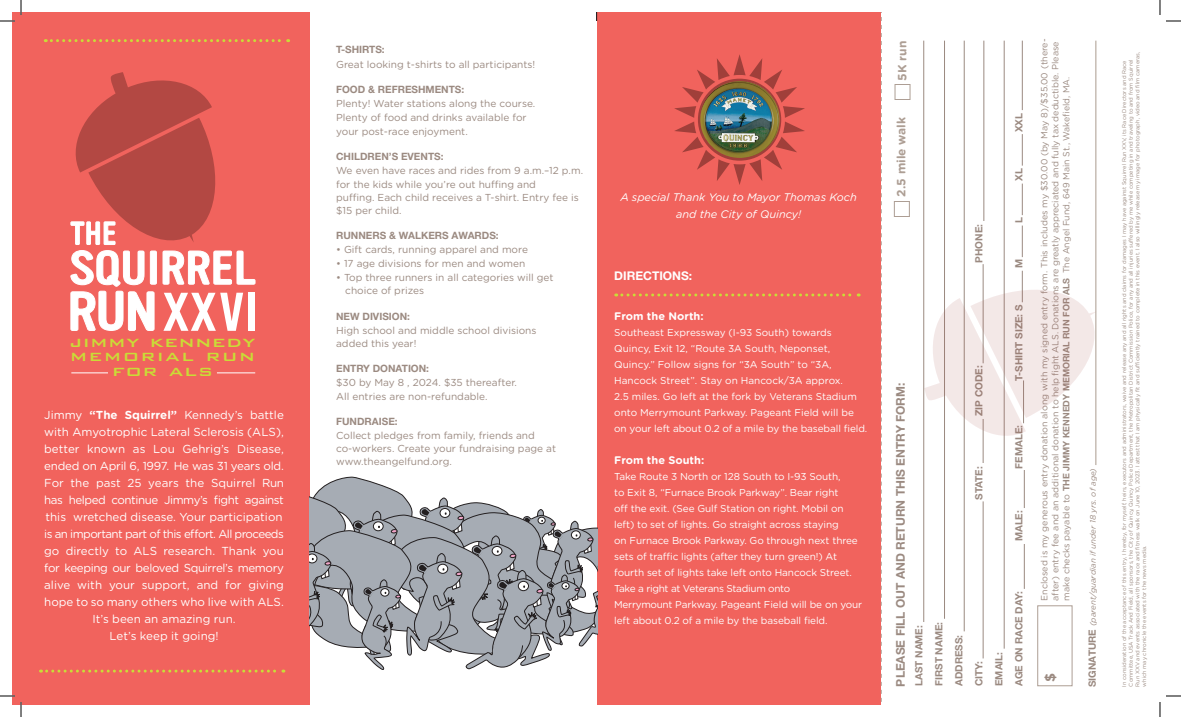
<style>
.page{position:relative;width:1181px;height:717px;background:#fff}
.page>*{position:absolute;margin:0;border:0;box-sizing:border-box;transform-origin:0 0}
.t1{font:500 19.4px/14.6px "Bank Gothic BT";letter-spacing:.06em;color:#cadb37;text-align:center;scale:1.15 1}
.t2{font:700 14px "Gotham Rounded";color:#9b8a81}
.t3{font:700 12px "Helvetica Neue LT";color:#9b8a81}
.t4{font:700 12px "Gotham Rounded";color:#ad9e94}
.t5{font:700 12px "Helvetica Neue LT";color:#fff}
.t6{font:11.6px/17px "Gotham Rounded";color:#fff;text-align:center}
.t7{font:italic 11px/17px "Gotham Rounded";color:#fff;text-align:center}
.t8{font:700 11px "Gotham Rounded";color:#fff}
.t9{font:10.1px/13.1px "Gotham Rounded";color:#9b8a81}
.t10{font:700 10.1px "Helvetica Neue LT";color:#9b8a81}
.t11{font:10px/16px "Gotham Rounded";letter-spacing:-.01em;color:#fff}
.t12{font:700 10px/20px "Helvetica Neue LT";color:#9b8a81}
.t13{font:9px/11px "Gotham Rounded";color:#9b8a81}
.t14{font:italic 8px "Gotham Rounded";color:#9b8a81}
.t15{font:5.5px/6.6px "Gotham Rounded";color:#9b8a81}
.s1{font-weight:700}
.s2{font-family:"Helvetica Neue LT";font-weight:700}
.s3{font-family:"Helvetica Neue LT";font-weight:700;font-style:normal;font-size:10px}
</style>
<div class="page">
<div style="left:597px;top:12px;width:283px;height:693px;background:#f1635d"></div>
<svg style="left:616px;top:294px;width:243px;height:2px"></svg>
<svg style="left:880px;top:12px;width:2px;height:693px"></svg>
<div style="left:1037px;top:605px;width:35px;height:81px;border:1px solid #ad9e94"></div>
<div style="left:893px;top:201px;width:16px;height:16px;border:1px solid #ad9e94"></div>
<div style="left:894px;top:84px;width:16px;height:16px;border:1px solid #ad9e94"></div>
<hr style="left:1095px;top:41px;width:1px;height:424px;background:#aa9b8e">
<hr style="left:1023px;top:544px;width:1px;height:45px;background:#9b8a81">
<hr style="left:1023px;top:470px;width:1px;height:38px;background:#9b8a81">
<hr style="left:1003px;top:41px;width:1px;height:608px;background:#9b8a81">
<hr style="left:982px;top:501px;width:1px;height:157px;background:#9b8a81">
<hr style="left:982px;top:419px;width:1px;height:44px;background:#9b8a81">
<hr style="left:982px;top:264px;width:1px;height:99px;background:#9b8a81">
<hr style="left:963px;top:41px;width:1px;height:590px;background:#9b8a81">
<hr style="left:944px;top:41px;width:1px;height:578px;background:#9b8a81">
<hr style="left:923px;top:41px;width:1px;height:581px;background:#9b8a81">
<hr style="left:983px;top:41px;width:1px;height:180px;background:#9b8a81">
<hr style="left:1021px;top:41px;width:1px;height:69px;background:#9b8a81">
<hr style="left:1021px;top:134px;width:1px;height:32px;background:#9b8a81">
<hr style="left:1021px;top:184px;width:1px;height:31px;background:#9b8a81">
<hr style="left:1021px;top:226px;width:1px;height:31px;background:#9b8a81">
<hr style="left:1021px;top:271px;width:1px;height:31px;background:#9b8a81">
<div style="left:12px;top:12px;width:297px;height:693px;background:#f1635d"></div>
<svg style="left:47px;top:670px;width:237px;height:3px"></svg>
<svg style="left:45px;top:39px;width:244px;height:3px"></svg>
<hr style="left:217px;top:372px;width:38px;height:1px;background:#fff">
<hr style="left:71px;top:372px;width:37px;height:1px;background:#fff">
<svg style="left:70px;top:72px;width:186px;height:259px"></svg>
<div style="left:249px;top:293px;width:6px;height:38px;background:#fff"></div>
<svg style="left:674px;top:54px;width:131px;height:131px"></svg>
<svg style="left:698px;top:79px;width:83px;height:82px"></svg>
<img style="left:700px;top:81px;width:79px;height:77px">
<svg style="left:309px;top:477px;width:288px;height:193px"></svg>
<svg style="left:924px;top:290px;width:173px;height:154px"></svg>
<svg style="left:1166px;top:20px;width:14px;height:2px"></svg>
<svg style="left:1166px;top:695px;width:14px;height:2px"></svg>
<svg style="left:0;top:0;width:22px;height:22px"></svg>
<svg style="left:0;top:695px;width:22px;height:22px"></svg>
<svg style="left:1159px;top:0;width:1px;height:15px"></svg>
<svg style="left:1159px;top:702px;width:1px;height:15px"></svg>
<h1 class="t1" style="left:70px;top:334px;width:163px">jimmy kennedy memorial run for als</h1>
<p class="t6" style="left:44px;top:406px;width:241px">Jimmy <span class="s1">“The Squirrel”</span> Kennedy’s battle with Amyotrophic Lateral Sclerosis (ALS), better known as Lou Gehrig’s Disease, ended on April 6, 1997. He was 31 years old.<br>For the past 25 years the Squirrel Run has helped continue Jimmy’s fight against this wretched disease. Your participation is an important part of this effort. All proceeds go directly to ALS research. Thank you for keeping our beloved Squirrel’s memory alive with your support, and for giving hope to so many others who live with ALS.<br>It’s been an amazing run.<br>Let’s keep it going!</p>
<p class="t10" style="left:336px;top:44px;width:50px">T-SHIRTS:</p>
<p class="t9" style="left:336px;top:57px;width:201px">Great looking t-shirts to all participants!</p>
<p class="t10" style="left:336px;top:83px;width:130px">FOOD &amp; REFRESHMENTS:</p>
<p class="t9" style="left:336px;top:96px;width:201px;line-height:14.1px">Plenty! Water stations along the course.<br>Plenty of food and drinks available for your post-race enjoyment.</p>
<p class="t10" style="left:336px;top:150px;width:109px">CHILDREN’S EVENTS:</p>
<p class="t9" style="left:336px;top:164px;width:248px">We even have races and rides from 9 a.m.–12 p.m. for the kids while you’re out huffing and<br>puffing. Each child receives a T-shirt. Entry fee is $15 per child.</p>
<p class="t10" style="left:336px;top:229px;width:164px">RUNNERS &amp; WALKERS AWARDS:</p>
<p class="t9" style="left:336px;top:242px;width:193px">• Gift cards, running apparel and more</p>
<p class="t9" style="left:336px;top:257px;width:191px">• 17 age divisions for men and women</p>
<p class="t9" style="left:345px;top:271px;width:210px;text-indent:-9px">• Top three runners in all categories will get choice of prizes</p>
<p class="t10" style="left:336px;top:310px;width:9px">NEW</p>
<p class="t10" style="left:362px;top:310px;width:14px">DIVISION</p>
<p class="t10" style="left:407px;top:310px;width:4px">:</p>
<p class="t9" style="left:336px;top:323px;width:202px">High school and middle school divisions added this year!</p>
<p class="t10" style="left:336px;top:362px;width:94px">ENTRY DONATION:</p>
<p class="t9" style="left:336px;top:375px;width:182px;line-height:14.1px">$30 by May 8 , 2024. $35 thereafter.<br>All entries are non-refundable.</p>
<p class="t10" style="left:336px;top:416px;width:8px">FUN</p>
<p class="t10" style="left:357px;top:416px;width:15px">DRAISE</p>
<p class="t10" style="left:395px;top:416px;width:4px">:</p>
<p class="t9" style="left:336px;top:428px;width:221px">Collect pledges from family, friends and co-workers. Create your fundraising page at www.theangelfund.org.</p>
<p class="t7" style="left:620px;top:188px;width:238px">A special Thank You to Mayor Thomas Koch and the City of Quincy!</p>
<p class="t5" style="left:614px;top:268px;width:79px">DIRECTIONS:</p>
<p class="t8" style="left:614px;top:308px;width:91px">From the North:</p>
<p class="t11" style="left:614px;top:324px;width:255px">Southeast Expressway (I-93 South) towards Quincy, Exit 12, “Route 3A South, Neponset, Quincy.” Follow signs for “3A South” to “3A, Hancock Street”. Stay on Hancock/3A approx.<br>2.5 miles. Go left at the fork by Veterans Stadium onto Merrymount Parkway. Pageant Field will be on your left about 0.2 of a mile by the baseball field.</p>
<p class="t8" style="left:614px;top:452px;width:92px">From the South:</p>
<p class="t11" style="left:614px;top:468px;width:249px">Take Route 3 North or 128 South to I-93 South,<br>to Exit 8, “Furnace Brook Parkway”. Bear right<br>off the exit. (See Gulf Station on right. Mobil on left) to set of lights. Go straight across staying<br>on Furnace Brook Parkway. Go through next three sets of traffic lights (after they turn green!) At fourth set of lights take left onto Hancock Street.<br>Take a right at Veterans Stadium onto<br>Merrymount Parkway. Pageant Field will be on your left about 0.2 of a mile by the baseball field.</p>
<p class="t4" style="left:893px;top:81px;width:41px;rotate:-90deg">5K run</p>
<p class="t4" style="left:892px;top:197px;width:81px;rotate:-90deg">2.5 mile walk</p>
<p class="t12" style="left:968px;top:263px;width:40px;rotate:-90deg">PHONE:</p>
<p class="t12" style="left:1008px;top:132px;width:20px;rotate:-90deg">XXL</p>
<p class="t12" style="left:1008px;top:181px;width:13px;rotate:-90deg">XL</p>
<p class="t12" style="left:1008px;top:223px;width:7px;rotate:-90deg">L</p>
<p class="t12" style="left:1008px;top:268px;width:9px;rotate:-90deg">M</p>
<p class="t3" style="left:893px;top:686px;width:305px;rotate:-90deg">PLEASE FILL OUT AND RETURN THIS ENTRY FORM:</p>
<p class="t12" style="left:968px;top:416px;width:52px;rotate:-90deg">ZIP CODE:</p>
<p class="t12" style="left:968px;top:500px;width:35px;rotate:-90deg">STATE:</p>
<p class="t12" style="left:908px;top:686px;width:66px;rotate:-90deg">LAST NAME:<br>FIRST NAME:<br>ADDRESS:<br>CITY:</p>
<p class="t12" style="left:1008px;top:381px;width:77px;rotate:-90deg">T-SHIRT SIZE: S</p>
<p class="t12" style="left:1008px;top:469px;width:45px;rotate:-90deg">FEMALE:</p>
<p class="t12" style="left:1008px;top:541px;width:33px;rotate:-90deg">MALE:</p>
<p class="t12" style="left:988px;top:686px;width:96px;rotate:-90deg">EMAIL:<br>AGE ON RACE DAY:</p>
<p class="t13" style="left:1038px;top:601px;width:564px;rotate:-90deg">Enclosed is my generous entry donation along with my signed entry form. This includes my $30.00 (by May 8)/$35.00 (there&shy;after) entry fee and an additional donation to help fight ALS. Donations are greatly appreciated and fully tax deductible. Please make checks payable to <span class="s2">THE JIMMY KENNEDY MEMORIAL RUN FOR ALS</span> The Angel Fund, 649 Main St., Wakefield, MA.</p>
<h2 class="t2" style="left:1040px;top:682px;width:11px;rotate:-90deg">$</h2>
<p class="t14" style="left:1087px;top:687px;width:221px;rotate:-90deg"><span class="s3">SIGNATURE</span> (parent/guardian if under 18 yrs. of age)</p>
<p class="t15" style="left:1120px;top:686px;width:636px;rotate:-90deg">In consideration of the acceptance of this entry, I hereby, for myself, heirs, executors and administrators, waive and release any and all rights and claims for damages I may have against Squirrel Run XXV, its Race Directors and Race Committee, USA Track And Field, all sponsors, the City of Quincy, Quincy Police Department, the Metropolitan District Commission Police, for any and all injuries suffered by me while competing in and traveling to and from Squirrel Run XXV and events associated with the race and fitness walk on June 10, 2023. I attest that I am physically fit and sufficiently trained to complete in this event. I also willingly release my image for photograph, video and film cameras, which may chronicle the events for the news media.</p>
</div>
